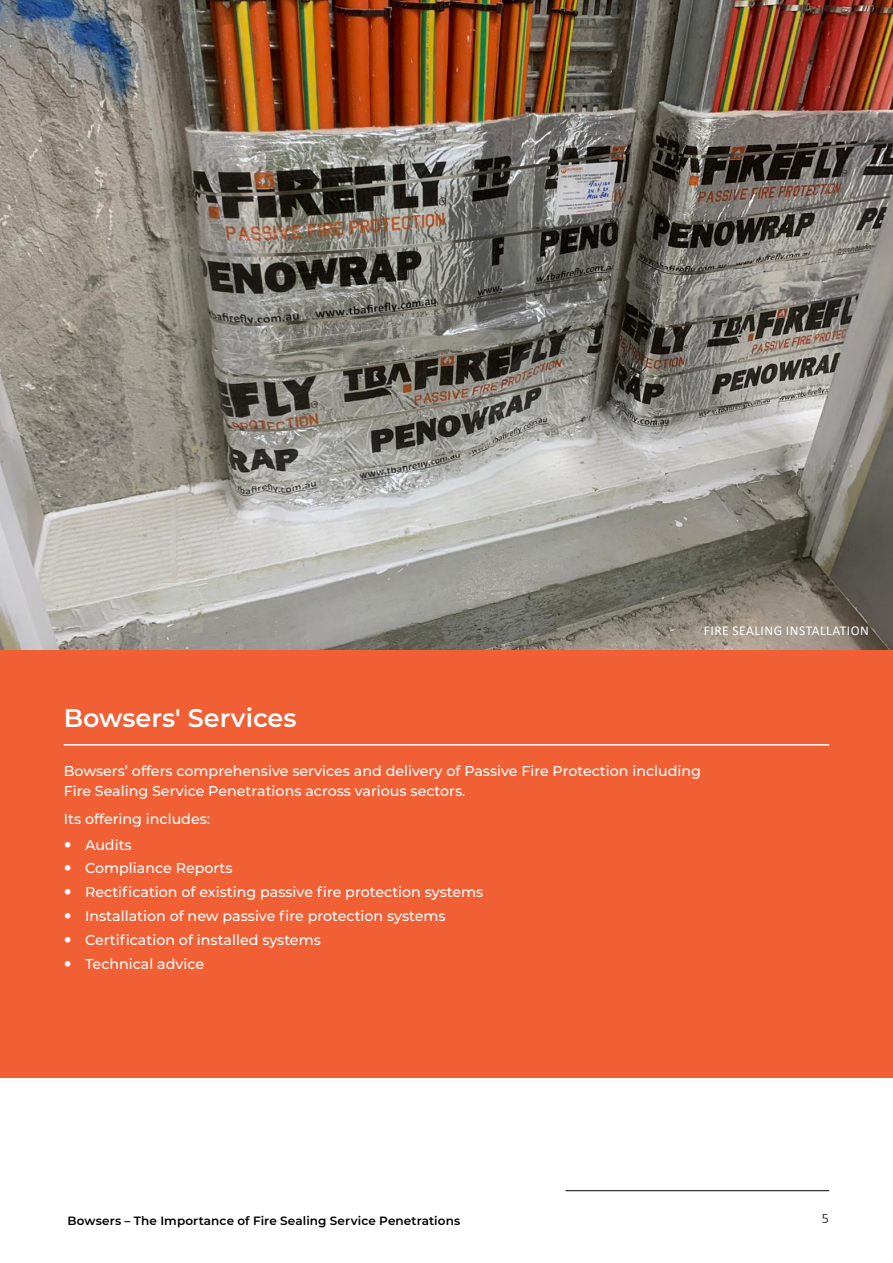
<style>
.page{position:relative;width:893px;height:1263px;background:#fff}
.page>*{position:absolute;margin:0;border:0;box-sizing:border-box;transform-origin:0 0}
.t1{font:600 25.5px "Montserrat";color:#fff}
.t2{font:500 14.25px/23.7px "Montserrat";color:#fff}
.t3{font:300 14.25px "Calibri";color:#000}
.t4{font:13.5px "Calibri";letter-spacing:.04em;color:#fff}
.t5{font:600 12px "Montserrat";letter-spacing:.01em;color:#000}
</style>
<div class="page">
<div style="left:0;top:641px;width:893px;height:622px;background:#f15f35"></div>
<div style="left:0;top:1078px;width:893px;height:185px;background:#fff"></div>
<img style="left:0;top:0;width:893px;height:649px">
<hr style="left:64px;top:744px;width:765px;height:1px;background:#fff">
<hr style="left:566px;top:1190px;width:263px;height:1px;background:#000">
<p class="t4" style="left:704px;top:621px;width:167px">FIRE SEALING INSTALLATION</p>
<h1 class="t1" style="left:64px;top:700px;width:234px">Bowsers' Services</h1>
<p class="t2" style="left:64px;top:761px;width:639px;line-height:19.5px">Bowsers’ offers comprehensive services and delivery of Passive Fire Protection including<br>Fire Sealing Service Penetrations across various sectors.</p>
<p class="t2" style="left:85px;top:805px;width:127px;line-height:26px;text-indent:-21px">Its offering includes:<br>Audits</p>
<p class="t2" style="left:85px;top:856px;width:400px">Compliance Reports<br>Rectification of existing passive fire protection systems Installation of new passive fire protection systems Certification of installed systems<br>Technical advice</p>
<p class="t5" style="left:68px;top:1212px;width:394px">Bowsers – The Importance of Fire Sealing Service Penetrations</p>
<p class="t3" style="left:822px;top:1209px;width:9px">5</p>
</div>
